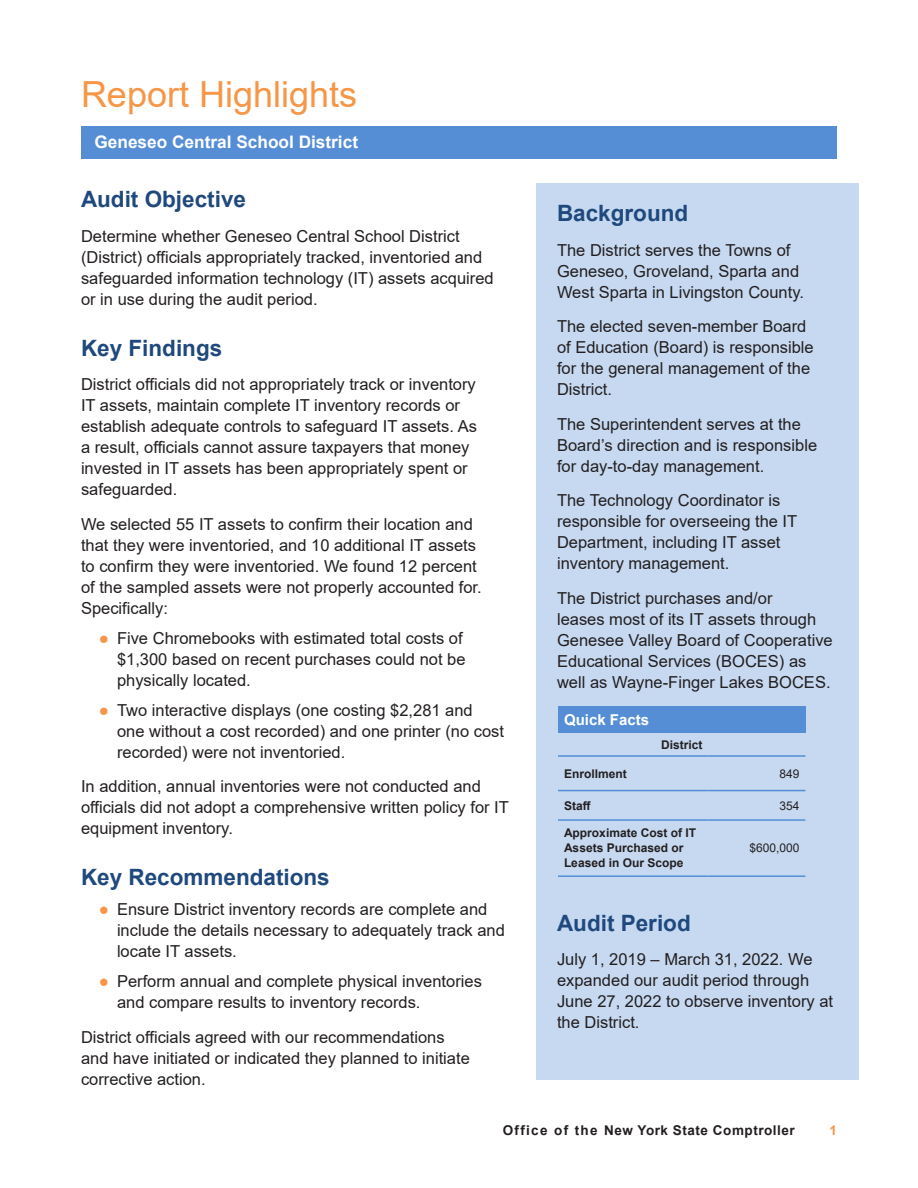
<style>
.page{position:relative;width:918px;height:1188px;background:#fff}
.page>*{position:absolute;margin:0;border:0;box-sizing:border-box;transform-origin:0 0}
.Section_Heads{font:36px "Arial";color:#f79646}
._2_Subheads{font:700 22.5px "Arial";color:#1f497d}
.t1{font:700 17.25px "Arial";color:#fff}
.Body_Text{font:16.5px/21px "Arial";color:#231f20}
.Footnotes{font:700 15px "Arial";color:#fff}
.t2{font:700 13.5px "Arial";letter-spacing:.04em;color:#231f20}
.t3{font:700 13.5px "Arial";color:#f79646}
.Footnotes-2{font:700 12px/15px "Arial";color:#231f20}
.Footnotes-3{font:12px "Arial";color:#231f20}
.s1{color:#f79646}
</style>
<div class="page">
<hr style="left:81px;top:126px;width:756px;height:3px;background:#558ed5">
<div style="left:536px;top:184px;width:323px;height:896px;background:#c6d9f1"></div>
<div style="left:81px;top:128px;width:756px;height:31px;background:#558ed5"></div>
<div style="left:558px;top:706px;width:247px;height:27px;background:#558ed5"></div>
<hr style="left:558px;top:755px;width:150px;height:2px;background:#558ed5">
<hr style="left:708px;top:755px;width:97px;height:2px;background:#558ed5">
<hr style="left:558px;top:790px;width:150px;height:1px;background:#558ed5">
<hr style="left:708px;top:790px;width:97px;height:1px;background:#558ed5">
<hr style="left:558px;top:819px;width:150px;height:2px;background:#558ed5">
<hr style="left:708px;top:819px;width:97px;height:2px;background:#558ed5">
<hr style="left:558px;top:875px;width:150px;height:2px;background:#558ed5">
<hr style="left:708px;top:875px;width:97px;height:2px;background:#558ed5">
<p class="Section_Heads" style="left:81px;top:70px;width:278px">Report Highlights</p>
<p class="t1" style="left:94px;top:129px;width:265px">Geneseo Central School District</p>
<p class="_2_Subheads" style="left:81px;top:184px;width:167px">Audit Objective</p>
<p class="Body_Text" style="left:81px;top:226px;width:414px">Determine whether Geneseo Central School District (District) officials appropriately tracked, inventoried and safeguarded information technology (IT) assets acquired or in use during the audit period.</p>
<p class="_2_Subheads" style="left:81px;top:332px;width:143px">Key Findings</p>
<p class="Body_Text" style="left:81px;top:374px;width:397px">District officials did not appropriately track or inventory IT assets, maintain complete IT inventory records or establish adequate controls to safeguard IT assets. As a result, officials cannot assure taxpayers that money invested in IT assets has been appropriately spent or safeguarded.</p>
<p class="Body_Text" style="left:81px;top:514px;width:402px">We selected 55 IT assets to confirm their location and that they were inventoried, and 10 additional IT assets to confirm they were inventoried. We found 12 percent of the sampled assets were not properly accounted for.<br>Specifically:</p>
<p class="Body_Text" style="left:117px;top:628px;width:350px;text-indent:-18px"><span class="s1">●</span> Five Chromebooks with estimated total costs of $1,300 based on recent purchases could not be physically located.</p>
<p class="Body_Text" style="left:117px;top:700px;width:389px;text-indent:-18px"><span class="s1">●</span> Two interactive displays (one costing $2,281 and one without a cost recorded) and one printer (no cost recorded) were not inventoried.</p>
<p class="Body_Text" style="left:81px;top:776px;width:429px">In addition, annual inventories were not conducted and officials did not adopt a comprehensive written policy for IT equipment inventory.</p>
<p class="_2_Subheads" style="left:81px;top:862px;width:250px">Key Recommendations</p>
<p class="Body_Text" style="left:117px;top:899px;width:389px;text-indent:-18px"><span class="s1">●</span> Ensure District inventory records are complete and include the details necessary to adequately track and locate IT assets.</p>
<p class="Body_Text" style="left:117px;top:971px;width:366px;text-indent:-18px"><span class="s1">●</span> Perform annual and complete physical inventories and compare results to inventory records.</p>
<p class="Body_Text" style="left:81px;top:1027px;width:390px">District officials agreed with our recommendations and have initiated or indicated they planned to initiate corrective action.</p>
<p class="_2_Subheads" style="left:557px;top:198px;width:133px">Background</p>
<p class="Body_Text" style="left:557px;top:239px;width:249px">The District serves the Towns of<br>Geneseo, Groveland, Sparta and<br>West Sparta in Livingston County.</p>
<p class="Body_Text" style="left:557px;top:316px;width:258px">The elected seven-member Board of Education (Board) is responsible for the general management of the<br>District.</p>
<p class="Body_Text" style="left:557px;top:413px;width:262px">The Superintendent serves at the<br>Board’s direction and is responsible for day-to-day management.</p>
<p class="Body_Text" style="left:557px;top:490px;width:242px">The Technology Coordinator is responsible for overseeing the IT<br>Department, including IT asset inventory management.</p>
<p class="Body_Text" style="left:557px;top:587px;width:277px">The District purchases and/or<br>leases most of its IT assets through Genesee Valley Board of Cooperative Educational Services (BOCES) as well as Wayne-Finger Lakes BOCES.</p>
<p class="Footnotes" style="left:564px;top:709px;width:87px">Quick Facts</p>
<p class="Footnotes-2" style="left:661px;top:737px;width:43px">District</p>
<p class="Footnotes-2" style="left:564px;top:766px;width:64px">Enrollment</p>
<p class="Footnotes-3" style="left:779px;top:765px;width:22px">849</p>
<p class="Footnotes-2" style="left:564px;top:798px;width:28px">Staff</p>
<p class="Footnotes-3" style="left:779px;top:797px;width:22px">354</p>
<p class="Footnotes-2" style="left:564px;top:826px;width:134px">Approximate Cost of IT<br>Assets Purchased or<br>Leased in Our Scope</p>
<p class="Footnotes-3" style="left:749px;top:840px;width:52px">$600,000</p>
<p class="_2_Subheads" style="left:557px;top:907px;width:135px">Audit Period</p>
<p class="Body_Text" style="left:557px;top:949px;width:278px">July 1, 2019 – March 31, 2022. We expanded our audit period through<br>June 27, 2022 to observe inventory at the District.</p>
<p class="t2" style="left:503px;top:1121px;width:294px">Office of the New York State Comptroller</p>
<p class="t3" style="left:829px;top:1121px;width:9px">1</p>
</div>
